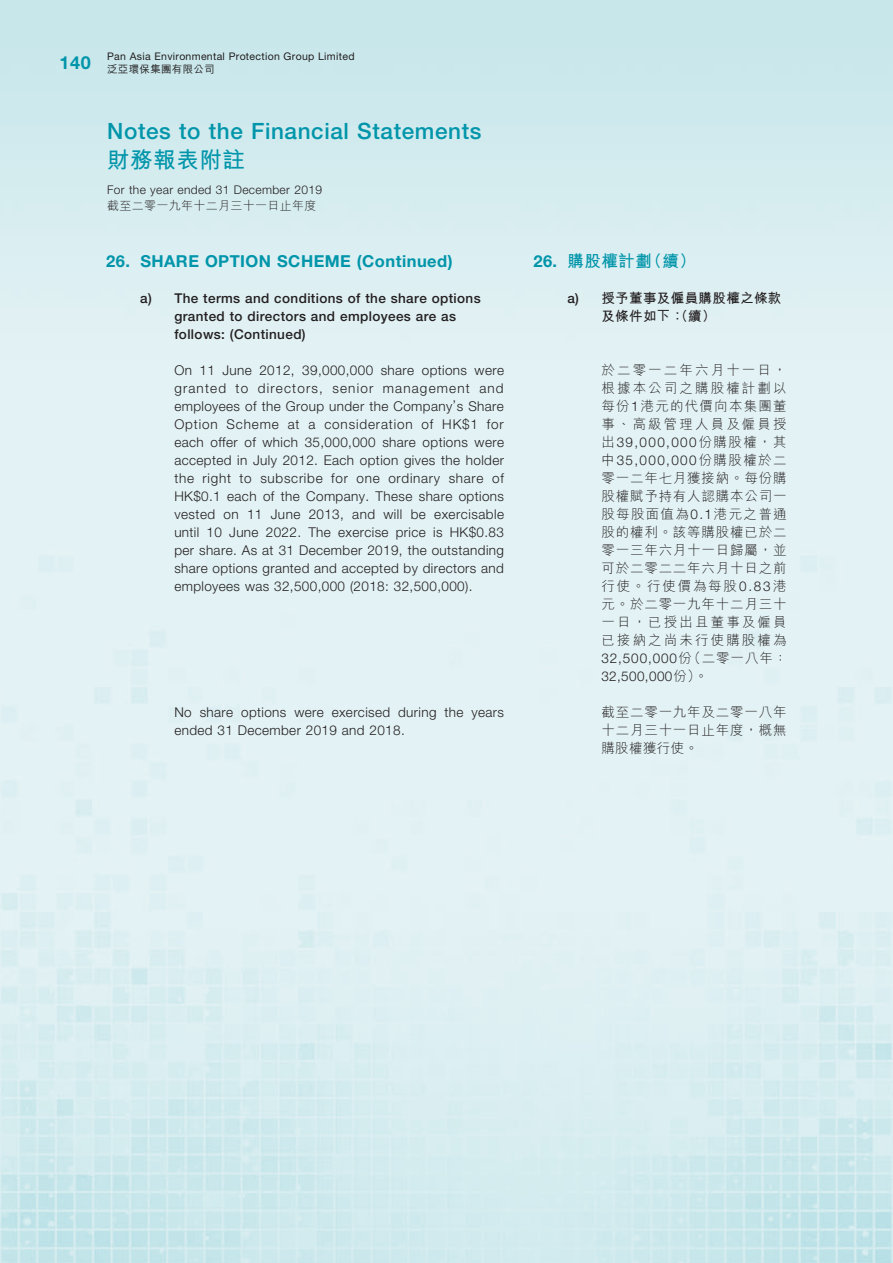
<style>
.page{position:relative;width:893px;height:1263px;background:#fff}
.page>*{position:absolute;margin:0;border:0;box-sizing:border-box;transform-origin:0 0}
.t1{font:500 22.5px "Helvetica Neue LT Std";letter-spacing:.03em;color:#0095aa}
.t2{font:700 22.5px "M Hei HK";letter-spacing:.025em;color:#0095aa}
.t3{font:700 16.5px "Helvetica Neue LT Std";letter-spacing:.03em;color:#0095aa}
.t4{font:700 16.5px "M Hei HK";letter-spacing:.03em;color:#0095aa}
.t5{font:300 13.5px/18px "Helvetica Neue LT Std";letter-spacing:.03em;color:#231f20}
.t6{font:300 13.5px/18px "M Hei HK";letter-spacing:.13em;color:#231f20;text-align:justify}
.t7{font:500 13.5px/18px "Helvetica Neue LT Std";letter-spacing:.03em;color:#231f20}
.t8{font:300 13.5px/18px "Helvetica Neue LT Std";letter-spacing:.1em;color:#231f20}
.t9{font:700 13.5px/18px "M Hei HK";letter-spacing:.03em;color:#231f20}
.t10{font:300 12px "Helvetica Neue LT Std";letter-spacing:.03em;color:#231f20}
.t11{font:300 12px "M Hei HK";letter-spacing:.03em;color:#231f20}
.t12{font:10.5px "Helvetica Neue LT Std";letter-spacing:.03em;color:#231f20}
.t13{font:500 10.5px "M Hei HK";letter-spacing:.03em;color:#231f20}
.s1{font-family:"Helvetica Neue LT Std"}
.s2{font-family:"Helvetica Neue LT Std";font-weight:500}
.s3{font-family:"M Hei HK"}
</style>
<div class="page">
<p class="t12" style="left:107px;top:50px;width:249px">Pan Asia Environmental Protection Group Limited</p>
<p class="t13" style="left:60px;top:62px;width:157px"><sup>140</sup> 泛亞環保集團有限公司</p>
<h1 class="t1" style="left:107px;top:118px;width:376px">Notes to the Financial Statements</h1>
<h1 class="t2" style="left:107px;top:143px;width:139px">財務報表附註</h1>
<p class="t10" style="left:107px;top:182px;width:216px">For the year ended 31 December 2019</p>
<p class="t11" style="left:107px;top:199px;width:211px">截至二零一九年十二月三十一日止年度</p>
<p class="t3" style="left:106px;top:251px;width:348px">26. SHARE OPTION SCHEME (Continued)</p>
<p class="t7" style="left:174px;top:289px;width:308px;text-indent:-34px">a) The terms and conditions of the share options granted to directors and employees are as follows: (Continued)</p>
<p class="t5" style="left:174px;top:361px;width:331px;text-align:justify">On 11 June 2012, 39,000,000 share options were granted to directors, senior management and employees of the Group under the Company’s Share Option Scheme at a consideration of HK$1 for each offer of which 35,000,000 share options were accepted in July 2012. Each option gives the holder the right to subscribe for one ordinary share of HK$0.1 each of the Company. These share options vested on 11 June 2013, and will be exercisable until 10 June 2022. The exercise price is HK$0.83 per share. As at 31 December 2019, the outstanding share options granted and accepted by directors and employees was 32,500,000 (2018: 32,500,000).</p>
<p class="t5" style="left:174px;top:703px;width:331px">No share options were exercised during the years ended 31 December 2019 and 2018.</p>
<p class="t4" style="left:533px;top:249px;width:164px"><span class="s1">26.</span> 購股權計劃（續）</p>
<p class="t9" style="left:601px;top:288px;width:182px;text-indent:-34px"><span class="s2">a)</span> 授予董事及僱員購股權之條款及條件如下：（續）</p>
<p class="t6" style="left:601px;top:361px;width:187px">於二零一二年六月十一日，根據本公司之購股權計劃以每份<span class="s1">1</span>港元的代價向本集團董事、高級管理人員及僱員授</p>
<p class="t8" style="left:601px;top:433px;width:187px"><span class="s3">出</span>39,000,000<span class="s3">份購股權，其中</span>35,000,000<span class="s3">份購股權於二</span></p>
<p class="t6" style="left:601px;top:469px;width:187px">零一二年七月獲接納。每份購股權賦予持有人認購本公司一股每股面值為<span class="s1">0.1</span>港元之普通股的權利。該等購股權已於二零一三年六月十一日歸屬，並可於二零二二年六月十日之前行使。行使價為每股<span class="s1">0.83</span>港元。於二零一九年十二月三十一日，已授出且董事及僱員已接納之尚未行使購股權為</p>
<p class="t5" style="left:601px;top:649px;width:187px">32,500,000<span class="s3">份（二零一八年：<br></span>32,500,000<span class="s3">份）。</span></p>
<p class="t6" style="left:601px;top:703px;width:187px">截至二零一九年及二零一八年十二月三十一日止年度，概無購股權獲行使。</p>
</div>
